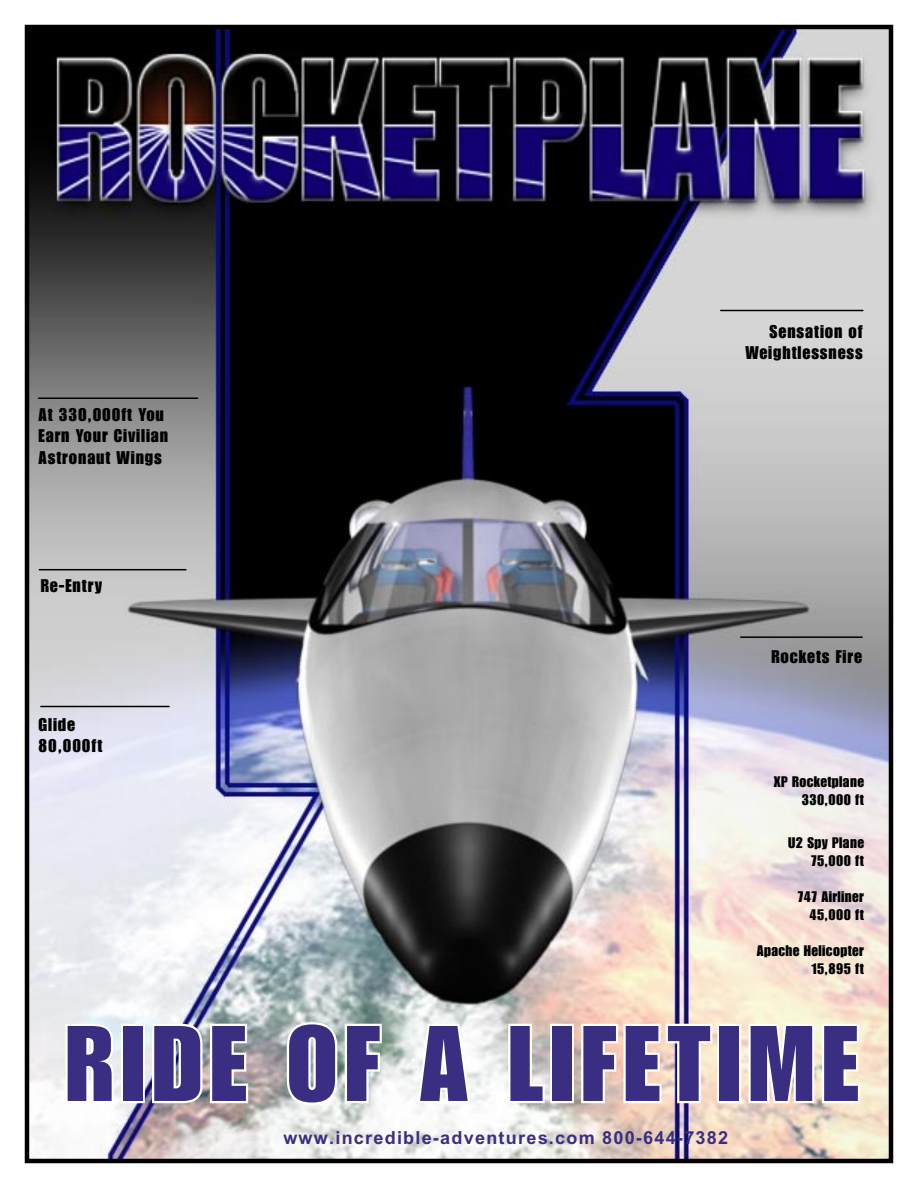
<style>
.page{position:relative;width:918px;height:1188px;background:#fff}
.page>*{position:absolute;margin:0;border:0;box-sizing:border-box;transform-origin:0 0}
.t1{font:105px "Impact LT Std";letter-spacing:.07em;color:#3a2e82}
.t2{font:18px/21.6px "Impact LT Std";letter-spacing:.05em;color:#000;text-align:right}
.t3{font:700 18px "Arial";letter-spacing:.07em;color:#3a2e82}
.t4{font:15px "Impact LT Std";letter-spacing:.025em;color:#000}
</style>
<div class="page">
<img style="left:30px;top:30px;width:858px;height:1128px">
<div style="left:25px;top:25px;width:868px;height:1138px;border:4px solid #000"></div>
<svg style="left:63px;top:1021px;width:53px;height:84px"></svg>
<div style="left:121px;top:1024px;width:24px;height:79px;border:4px solid #fff"></div>
<img style="left:150px;top:1021px;width:100px;height:84px">
<svg style="left:285px;top:1020px;width:99px;height:87px"></svg>
<svg style="left:415px;top:1021px;width:58px;height:85px"></svg>
<svg style="left:506px;top:1021px;width:41px;height:84px"></svg>
<div style="left:550px;top:1024px;width:24px;height:79px;border:4px solid #fff"></div>
<svg style="left:579px;top:1021px;width:136px;height:84px"></svg>
<div style="left:717px;top:1024px;width:24px;height:79px;border:4px solid #fff"></div>
<svg style="left:746px;top:1021px;width:116px;height:84px"></svg>
<hr style="left:39px;top:398px;width:159px;height:1px;background:#000">
<hr style="left:39px;top:569px;width:147px;height:1px;background:#000">
<hr style="left:41px;top:706px;width:128px;height:1px;background:#000">
<hr style="left:721px;top:310px;width:142px;height:1px;background:#000">
<hr style="left:741px;top:636px;width:121px;height:2px;background:#000">
<p class="t2" style="left:39px;top:403px;width:127px">At 330,000ft You</p>
<p class="t2" style="left:39px;top:425px;width:131px">Earn Your Civilian</p>
<p class="t2" style="left:39px;top:447px;width:125px">Astronaut Wings</p>
<p class="t2" style="left:41px;top:575px;width:63px">Re-Entry</p>
<p class="t2" style="left:39px;top:713px;width:38px">Glide</p>
<p class="t2" style="left:39px;top:735px;width:65px">80,000ft</p>
<p class="t2" style="left:746px;top:320px;width:119px">Sensation of<br>Weightlessness</p>
<p class="t2" style="left:771px;top:645px;width:92px">Rockets Fire</p>
<p class="t4" style="left:774px;top:773px;width:92px">XP Rocketplane</p>
<p class="t4" style="left:802px;top:791px;width:64px">330,000 ft</p>
<p class="t4" style="left:788px;top:834px;width:77px">U2 Spy Plane</p>
<p class="t4" style="left:811px;top:852px;width:54px">75,000 ft</p>
<p class="t4" style="left:798px;top:888px;width:68px">747 Airliner</p>
<p class="t4" style="left:809px;top:906px;width:56px">45,000 ft</p>
<p class="t4" style="left:757px;top:942px;width:109px">Apache Helicopter</p>
<p class="t4" style="left:811px;top:960px;width:54px">15,895 ft</p>
<p class="t1" style="left:65px;top:1003px;width:795px">RIDE OF A LIFETIME</p>
<p class="t3" style="left:283px;top:1127px;width:446px">www.incredible-adventures.com 800-644-7382</p>
</div>
